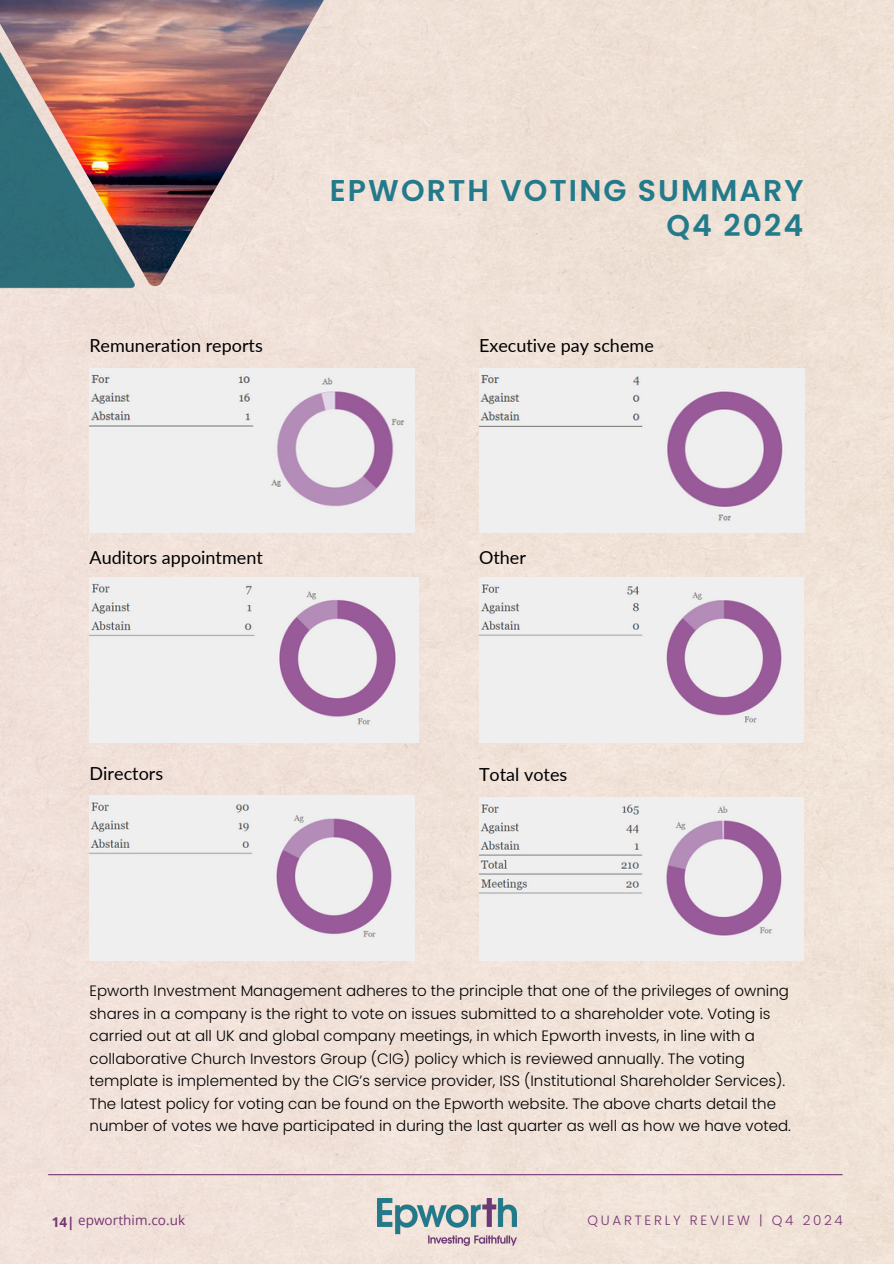
<style>
.page{position:relative;width:894px;height:1264px;background:#fff}
.page>*{position:absolute;margin:0;border:0;box-sizing:border-box;transform-origin:0 0}
.t1{font:600 30px/34.8px "Poppins";letter-spacing:.07em;color:#237a8a;text-align:right}
.t2{font:18px "Lato";color:#000}
.t3{font:300 15px/22.5px "Poppins";color:#000}
.t4{font:300 13.5px "Poppins";letter-spacing:.2em;color:#763773}
.t5{font:13.5px "Open Sans";letter-spacing:.005em;color:#763773}
.s1{font-weight:700}
</style>
<div class="page">
<div style="left:0;top:0;width:893px;height:1263px;background:#f0e1d9"></div>
<div style="left:0;top:0;width:803px;height:294px;background:#f0e1d7"></div>
<hr style="left:48px;top:1174px;width:794px;height:1px;background:#763773">
<img style="left:377px;top:1197px;width:139px;height:48px">
<img style="left:0;top:0;width:330px;height:286px">
<img style="left:89px;top:368px;width:325px;height:164px">
<img style="left:479px;top:368px;width:324px;height:164px">
<img style="left:90px;top:578px;width:328px;height:164px">
<img style="left:479px;top:578px;width:323px;height:164px">
<img style="left:89px;top:796px;width:325px;height:164px">
<img style="left:479px;top:797px;width:324px;height:163px">
<h2 class="t2" style="left:89px;top:334px;width:175px">Remuneration reports</h2>
<p class="t1" style="left:330px;top:173px;width:475px">EPWORTH VOTING SUMMARY<br>Q4 2024</p>
<p class="t2" style="left:479px;top:334px;width:176px">Executive pay scheme</p>
<p class="t2" style="left:90px;top:546px;width:175px">Auditors appointment</p>
<h2 class="t2" style="left:479px;top:546px;width:48px">Other</h2>
<p class="t2" style="left:90px;top:762px;width:75px">Directors</p>
<h2 class="t2" style="left:479px;top:763px;width:90px">Total votes</h2>
<h2 class="t3" style="left:90px;top:979px;width:702px">Epworth Investment Management adheres to the principle that one of the privileges of owning shares in a company is the right to vote on issues submitted to a shareholder vote. Voting is carried out at all UK and global company meetings, in which Epworth invests, in line with a collaborative Church Investors Group (CIG) policy which is reviewed annually. The voting template is implemented by the CIG’s service provider, ISS (Institutional Shareholder Services).<br>The latest policy for voting can be found on the Epworth website. The above charts detail the number of votes we have participated in during the last quarter as well as how we have voted.</h2>
<h1 class="t5" style="left:52px;top:1210px;width:135px"><span class="s1">14|</span> epworthim.co.uk</h1>
<p class="t4" style="left:587px;top:1211px;width:257px">QUARTERLY REVIEW | Q4 2024</p>
</div>
